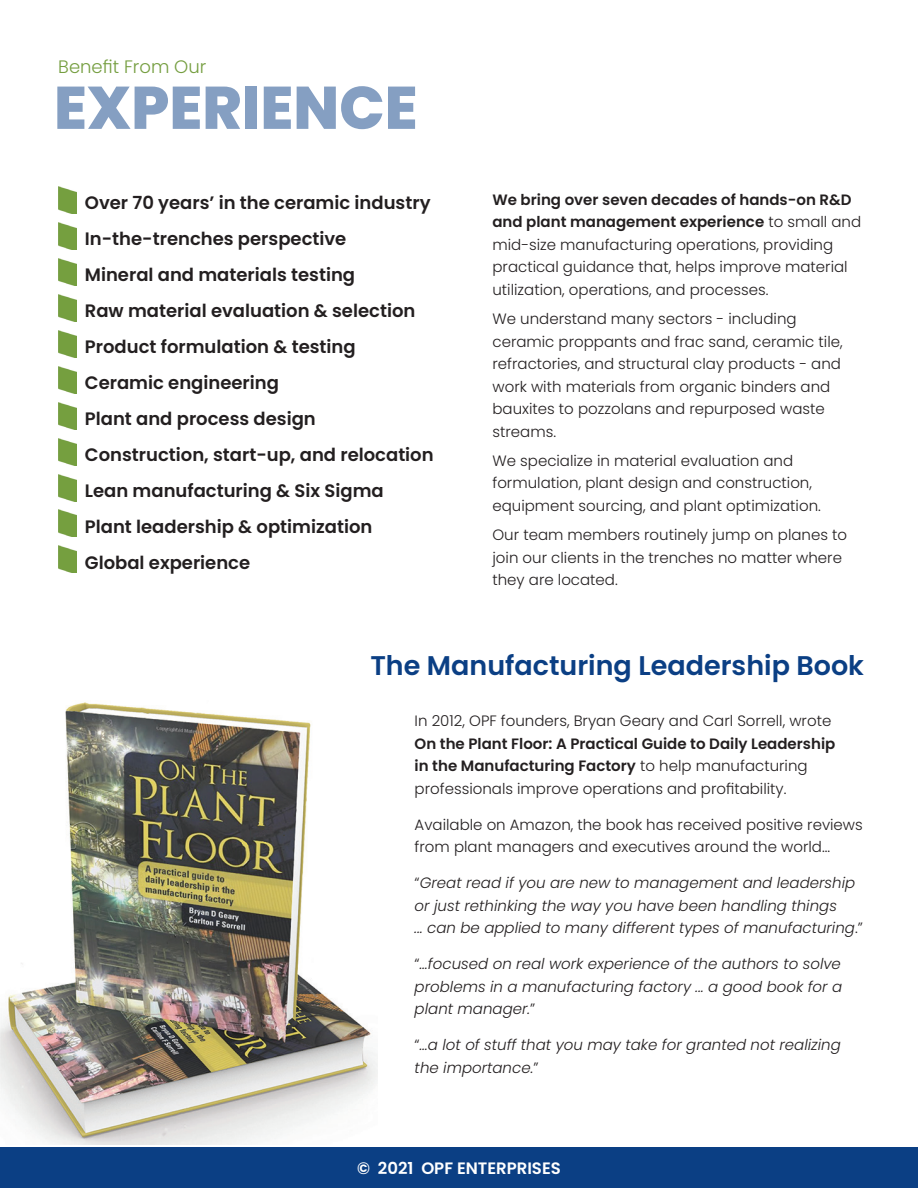
<style>
.page{position:relative;width:918px;height:1188px;background:#fff}
.page>*{position:absolute;margin:0;border:0;box-sizing:border-box;transform-origin:0 0}
.t1{font:800 60px "Poppins";color:#859fc2}
.t2{font:600 27px "Poppins";color:#0b3f84}
.t3{font:600 18px "Poppins";color:#231f20}
.t4{font:300 18px "Poppins";color:#759e40}
.t5{font:600 16.5px "Poppins";color:#fff}
.t6{font:300 15px/22.5px "Poppins";color:#231f20}
.t7{font:italic 300 15px/22.5px "Poppins";color:#231f20}
.s1{font-weight:600}
.s2{font-style:normal}
</style>
<div class="page">
<div style="left:0;top:1148px;width:918px;height:40px;background:#0b3f84"></div>
<img style="left:0;top:702px;width:378px;height:443px">
<img style="left:58px;top:187px;width:19px;height:27px">
<img style="left:58px;top:223px;width:19px;height:27px">
<img style="left:58px;top:259px;width:19px;height:27px">
<img style="left:58px;top:295px;width:19px;height:27px">
<img style="left:58px;top:330px;width:19px;height:27px">
<img style="left:58px;top:366px;width:19px;height:27px">
<img style="left:58px;top:402px;width:19px;height:27px">
<img style="left:58px;top:438px;width:19px;height:27px">
<img style="left:58px;top:474px;width:19px;height:27px">
<img style="left:58px;top:510px;width:19px;height:27px">
<img style="left:58px;top:546px;width:19px;height:27px">
<p class="t4" style="left:58px;top:56px;width:150px">Benefit From Our</p>
<p class="t1" style="left:54px;top:73px;width:365px">EXPERIENCE</p>
<p class="t3" style="left:85px;top:192px;width:347px">Over 70 years’ in the ceramic industry</p>
<p class="t3" style="left:85px;top:228px;width:263px">In-the-trenches perspective</p>
<p class="t3" style="left:85px;top:264px;width:272px">Mineral and materials testing</p>
<p class="t3" style="left:85px;top:300px;width:332px">Raw material evaluation &amp; selection</p>
<p class="t3" style="left:85px;top:336px;width:272px">Product formulation &amp; testing</p>
<p class="t3" style="left:85px;top:372px;width:196px">Ceramic engineering</p>
<p class="t3" style="left:85px;top:408px;width:232px">Plant and process design</p>
<p class="t3" style="left:85px;top:444px;width:350px">Construction, start-up, and relocation</p>
<p class="t3" style="left:85px;top:480px;width:300px">Lean manufacturing &amp; Six Sigma</p>
<p class="t3" style="left:85px;top:516px;width:289px">Plant leadership &amp; optimization</p>
<p class="t3" style="left:85px;top:552px;width:167px">Global experience</p>
<p class="t6" style="left:492px;top:188px;width:370px"><span class="s1">We bring over seven decades of hands-on R&amp;D and plant management experience</span> to small and mid-size manufacturing operations, providing practical guidance that, helps improve material utilization, operations, and processes.</p>
<p class="t6" style="left:492px;top:308px;width:352px">We understand many sectors - including ceramic proppants and frac sand, ceramic tile, refractories, and structural clay products - and work with materials from organic binders and bauxites to pozzolans and repurposed waste streams.</p>
<p class="t6" style="left:492px;top:449px;width:330px">We specialize in material evaluation and formulation, plant design and construction, equipment sourcing, and plant optimization.</p>
<p class="t6" style="left:492px;top:524px;width:356px">Our team members routinely jump on planes to join our clients in the trenches no matter where they are located.</p>
<p class="t2" style="left:370px;top:649px;width:495px">The Manufacturing Leadership Book</p>
<p class="t6" style="left:415px;top:710px;width:422px">In 2012, OPF founders, Bryan Geary and Carl Sorrell, wrote <span class="s1">On the Plant Floor: A Practical Guide to Daily Leadership in the Manufacturing Factory</span> to help manufacturing professionals improve operations and profitability.</p>
<p class="t6" style="left:415px;top:813px;width:450px">Available on Amazon, the book has received positive reviews from plant managers and executives around the world...</p>
<p class="t7" style="left:415px;top:872px;width:450px"><span class="s2">“</span>Great read if you are new to management and leadership or just rethinking the way you have been handling things<br>... can be applied to many different types of manufacturing<span class="s2">.”</span></p>
<p class="t7" style="left:415px;top:953px;width:429px;text-align:justify"><span class="s2">“</span>...focused on real work experience of the authors to solve problems in a manufacturing factory ... a good book for a plant manager.<span class="s2">”</span></p>
<p class="t7" style="left:415px;top:1034px;width:428px"><span class="s2">“</span>...a lot of stuff that you may take for granted not realizing the importance.<span class="s2">”</span></p>
<p class="t5" style="left:357px;top:1158px;width:205px">© 2021 OPF ENTERPRISES</p>
</div>
